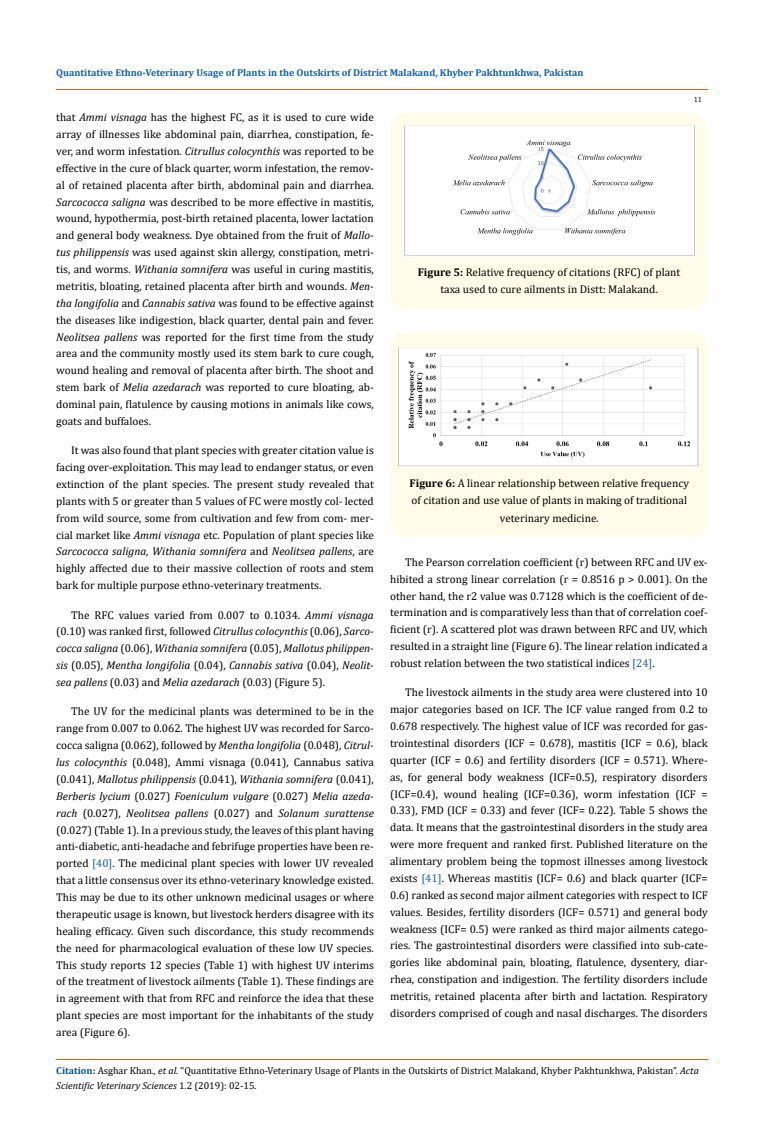
<style>
.page{position:relative;width:764px;height:1140px;background:#fff}
.page>*{position:absolute;margin:0;border:0;box-sizing:border-box;transform-origin:0 0}
.t1{font:11.25px/16.9px "Cambria";color:#000;text-align:justify}
.t2{font:italic 11.25px/16.9px "Cambria";color:#000;text-align:justify}
.t3{font:10px/15px "Cambria";color:#000}
.t4{font:700 10px "Cambria";color:#1560a6}
.t5{font:7.5px "Cambria";color:#000}
.s1{font-style:italic}
.s2{font-style:normal}
.s3{color:#1560a6}
.s4{font-weight:700}
.s5{font-weight:700;color:#035089}
</style>
<div class="page">
<div style="left:390px;top:112px;width:317px;height:197px;background:#fffde9;border-radius:15px"></div>
<img style="left:403px;top:125px;width:292px;height:132px">
<div style="left:390px;top:332px;width:317px;height:205px;background:#fffde9;border-radius:15px"></div>
<img style="left:398px;top:347px;width:300px;height:119px">
<hr style="left:56px;top:90px;width:652px;height:1px;background:#e05d1a">
<hr style="left:56px;top:1060px;width:651px;height:1px;background:#e05d1a">
<p class="t4" style="left:56px;top:65px;width:529px">Quantitative Ethno-Veterinary Usage of Plants in the Outskirts of District Malakand, Khyber Pakhtunkhwa, Pakistan</p>
<p class="t5" style="left:693px;top:95px;width:10px">11</p>
<p class="t1" style="left:56px;top:109px;width:319px">that <span class="s1">Ammi visnaga</span> has the highest FC, as it is used to cure wide array of illnesses like abdominal pain, diarrhea, constipation, fe&shy;ver, and worm infestation. <span class="s1">Citrullus colocynthis</span> was reported to be effective in the cure of black quarter, worm infestation, the remov&shy;al of retained placenta after birth, abdominal pain and diarrhea.<br><span class="s1">Sarcococca saligna</span> was described to be more effective in mastitis, wound, hypothermia, post-birth retained placenta, lower lactation and general body weakness. Dye obtained from the fruit of <span class="s1">Mallo&shy;tus philippensis</span> was used against skin allergy, constipation, metri&shy;tis, and worms. <span class="s1">Withania somnifera</span> was useful in curing mastitis, metritis, bloating, retained placenta after birth and wounds. <span class="s1">Men&shy;tha longifolia</span> and <span class="s1">Cannabis sativa</span> was found to be effective against the diseases like indigestion, black quarter, dental pain and fever.<br><span class="s1">Neolitsea pallens</span> was reported for the first time from the study area and the community mostly used its stem bark to cure cough, wound healing and removal of placenta after birth. The shoot and stem bark of <span class="s1">Melia azedarach</span> was reported to cure bloating, ab&shy;dominal pain, flatulence by causing motions in animals like cows, goats and buffaloes.</p>
<p class="t1" style="left:56px;top:442px;width:319px;text-indent:15px">It was also found that plant species with greater citation value is facing over-exploitation. This may lead to endanger status, or even extinction of the plant species. The present study revealed that plants with 5 or greater than 5 values of FC were mostly col- lected from wild source, some from cultivation and few from com- mer&shy;cial market like <span class="s1">Ammi visnaga</span> etc. Population of plant species like <span class="s1">Sarcococca saligna, Withania somnifera</span> and <span class="s1">Neolitsea pallens</span>, are highly affected due to their massive collection of roots and stem bark for multiple purpose ethno-veterinary treatments.</p>
<p class="t2" style="left:56px;top:606px;width:319px;text-indent:15px"><span class="s2">The RFC values varied from 0.007 to 0.1034.</span> Ammi visnaga <span class="s2">(0.10) was ranked first, followed</span> Citrullus colocynthis <span class="s2">(0.06),</span> Sarco&shy;cocca saligna <span class="s2">(0.06),</span> Withania somnifera <span class="s2">(0.05),</span> Mallotus philippen&shy;sis <span class="s2">(0.05),</span> Mentha longifolia <span class="s2">(0.04),</span> Cannabis sativa <span class="s2">(0.04),</span> Neolit&shy;sea pallens <span class="s2">(0.03) and</span> Melia azedarach <span class="s2">(0.03) (Figure 5).</span></p>
<p class="t1" style="left:56px;top:703px;width:319px;text-indent:15px">The UV for the medicinal plants was determined to be in the range from 0.007 to 0.062. The highest UV was recorded for Sarco&shy;cocca saligna (0.062), followed by <span class="s1">Mentha longifolia</span> (0.048), <span class="s1">Citrul&shy;lus colocynthis</span> (0.048), Ammi visnaga (0.041), Cannabus sativa (0.041), <span class="s1">Mallotus philippensis</span> (0.041), <span class="s1">Withania somnifera</span> (0.041), <span class="s1">Berberis lycium</span> (0.027) <span class="s1">Foeniculum vulgare</span> (0.027) <span class="s1">Melia azeda&shy;rach</span> (0.027), <span class="s1">Neolitsea pallens</span> (0.027) and <span class="s1">Solanum surattense </span>(0.027) (Table 1). In a previous study, the leaves of this plant having anti-diabetic, anti-headache and febrifuge properties have been re&shy;ported <span class="s3">[40]</span>. The medicinal plant species with lower UV revealed that a little consensus over its ethno-veterinary knowledge existed.<br>This may be due to its other unknown medicinal usages or where therapeutic usage is known, but livestock herders disagree with its healing efficacy. Given such discordance, this study recommends the need for pharmacological evaluation of these low UV species.<br>This study reports 12 species (Table 1) with highest UV interims of the treatment of livestock ailments (Table 1). These findings are in agreement with that from RFC and reinforce the idea that these plant species are most important for the inhabitants of the study area (Figure 6).</p>
<p class="t1" style="left:418px;top:263px;width:264px;line-height:17.5px;text-align:center"><span class="s4">Figure 5:</span> Relative frequency of citations (RFC) of plant taxa used to cure ailments in Distt: Malakand.</p>
<p class="t1" style="left:410px;top:474px;width:281px;line-height:17.5px;text-align:center"><span class="s4">Figure 6:</span> A linear relationship between relative frequency of citation and use value of plants in making of traditional veterinary medicine.</p>
<p class="t1" style="left:390px;top:553px;width:319px;text-indent:15px">The Pearson correlation coefficient (r) between RFC and UV ex&shy;hibited a strong linear correlation (r = 0.8516 p &gt; 0.001). On the other hand, the r2 value was 0.7128 which is the coefficient of de&shy;termination and is comparatively less than that of correlation coef&shy;ficient (r). A scattered plot was drawn between RFC and UV, which resulted in a straight line (Figure 6). The linear relation indicated a robust relation between the two statistical indices <span class="s3">[24]</span>.</p>
<p class="t1" style="left:390px;top:684px;width:319px;text-indent:15px">The livestock ailments in the study area were clustered into 10 major categories based on ICF. The ICF value ranged from 0.2 to 0.678 respectively. The highest value of ICF was recorded for gas&shy;trointestinal disorders (ICF = 0.678), mastitis (ICF = 0.6), black quarter (ICF = 0.6) and fertility disorders (ICF = 0.571). Where&shy;as, for general body weakness (ICF=0.5), respiratory disorders (ICF=0.4), wound healing (ICF=0.36), worm infestation (ICF = 0.33), FMD (ICF = 0.33) and fever (ICF= 0.22). Table 5 shows the data. It means that the gastrointestinal disorders in the study area were more frequent and ranked first. Published literature on the alimentary problem being the topmost illnesses among livestock exists <span class="s3">[41]</span>. Whereas mastitis (ICF= 0.6) and black quarter (ICF= 0.6) ranked as second major ailment categories with respect to ICF values. Besides, fertility disorders (ICF= 0.571) and general body weakness (ICF= 0.5) were ranked as third major ailments catego&shy;ries. The gastrointestinal disorders were classified into sub-cate&shy;gories like abdominal pain, bloating, flatulence, dysentery, diar&shy;rhea, constipation and indigestion. The fertility disorders include metritis, retained placenta after birth and lactation. Respiratory disorders comprised of cough and nasal discharges. The disorders</p>
<p class="t3" style="left:56px;top:1063px;width:644px"><span class="s5">Citation:</span> Asghar Khan<span class="s1">., et al.</span> “Quantitative Ethno-Veterinary Usage of Plants in the Outskirts of District Malakand, Khyber Pakhtunkhwa, Pakistan”. <span class="s1">Acta<br>Scientific Veterinary Sciences</span> 1.2 (2019): 02-15.</p>
</div>
